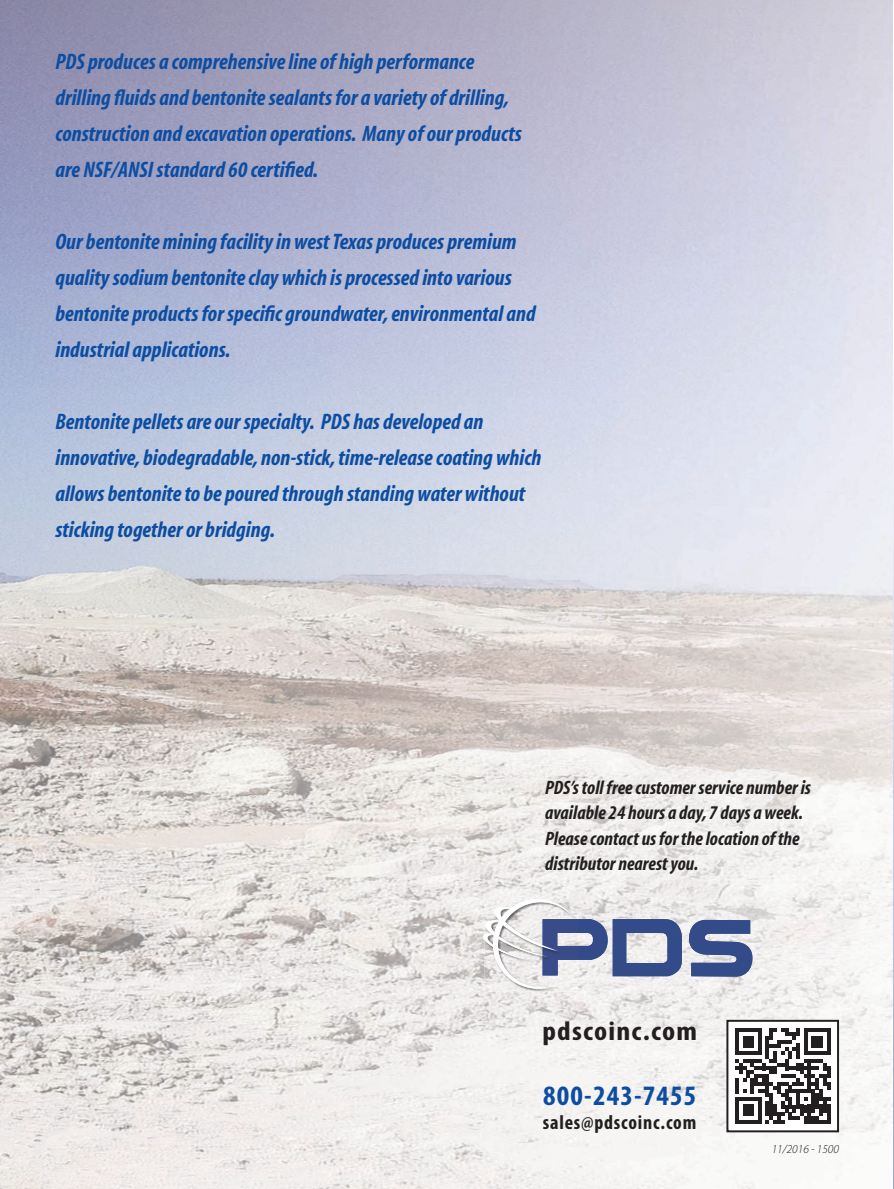
<style>
.page{position:relative;width:894px;height:1189px;background:#fff}
.page>*{position:absolute;margin:0;border:0;box-sizing:border-box;transform-origin:0 0}
.t1{font:700 condensed 28.2px "Myriad Pro";letter-spacing:.04em;color:#0d4da1;scale:1.04 1}
.t2{font:700 condensed 26.85px "Myriad Pro";letter-spacing:.04em;color:#231f20;scale:1.13 1}
.t3{font:italic 700 condensed 22.5px/36px "Myriad";color:#0d4da1}
.t4{font:700 condensed 20.1px "Myriad Pro";letter-spacing:.04em;color:#231f20}
.t5{font:italic 700 condensed 19.5px/25.5px "Myriad";color:#231f20}
.t6{font:italic 300 12px "Myriad Pro";color:#231f20}
</style>
<div class="page">
<img style="left:599px;top:345px;width:281px;height:373px">
<img style="left:0;top:573px;width:289px;height:308px">
<img style="left:273px;top:587px;width:332px;height:309px">
<img style="left:582px;top:704px;width:281px;height:372px">
<img style="left:0;top:881px;width:327px;height:257px">
<img style="left:312px;top:896px;width:278px;height:293px">
<div style="left:576px;top:1063px;width:270px;height:126px;background:#f6f5f4"></div>
<img style="left:0;top:1138px;width:314px;height:51px">
<svg style="left:892px;top:0;width:1px;height:1123px"></svg>
<div style="left:727px;top:1021px;width:110px;height:110px;background:#fff"></div>
<svg style="left:735px;top:1028px;width:95px;height:96px"></svg>
<div style="left:726px;top:1020px;width:112px;height:112px;border:2px solid #231f20"></div>
<svg style="left:688px;top:919px;width:64px;height:58px"></svg>
<img style="left:484px;top:989px;width:93px;height:3px">
<svg style="left:482px;top:899px;width:199px;height:90px"></svg>
<p class="t3" style="left:55px;top:45px;width:468px">PDS produces a comprehensive line of high performance drilling fluids and bentonite sealants for a variety of drilling, construction and excavation operations. Many of our products are NSF/ANSI standard 60 certified.</p>
<p class="t3" style="left:55px;top:225px;width:481px">Our bentonite mining facility in west Texas produces premium quality sodium bentonite clay which is processed into various bentonite products for specific groundwater, environmental and industrial applications.</p>
<p class="t3" style="left:55px;top:405px;width:487px">Bentonite pellets are our specialty. PDS has developed an innovative, biodegradable, non-stick, time-release coating which allows bentonite to be poured through standing water without sticking together or bridging.</p>
<p class="t5" style="left:545px;top:775px;width:267px">PDS’s toll free customer service number is available 24 hours a day, 7 days a week.<br>Please contact us for the location of the distributor nearest you.</p>
<p class="t2" style="left:542px;top:1014px;width:138px">pdscoinc.com</p>
<p class="t1" style="left:543px;top:1078px;width:149px">800-243-7455</p>
<p class="t4" style="left:542px;top:1110px;width:155px">sales@pdscoinc.com</p>
<p class="t6" style="left:771px;top:1141px;width:69px">11/2016 - 1500</p>
</div>
